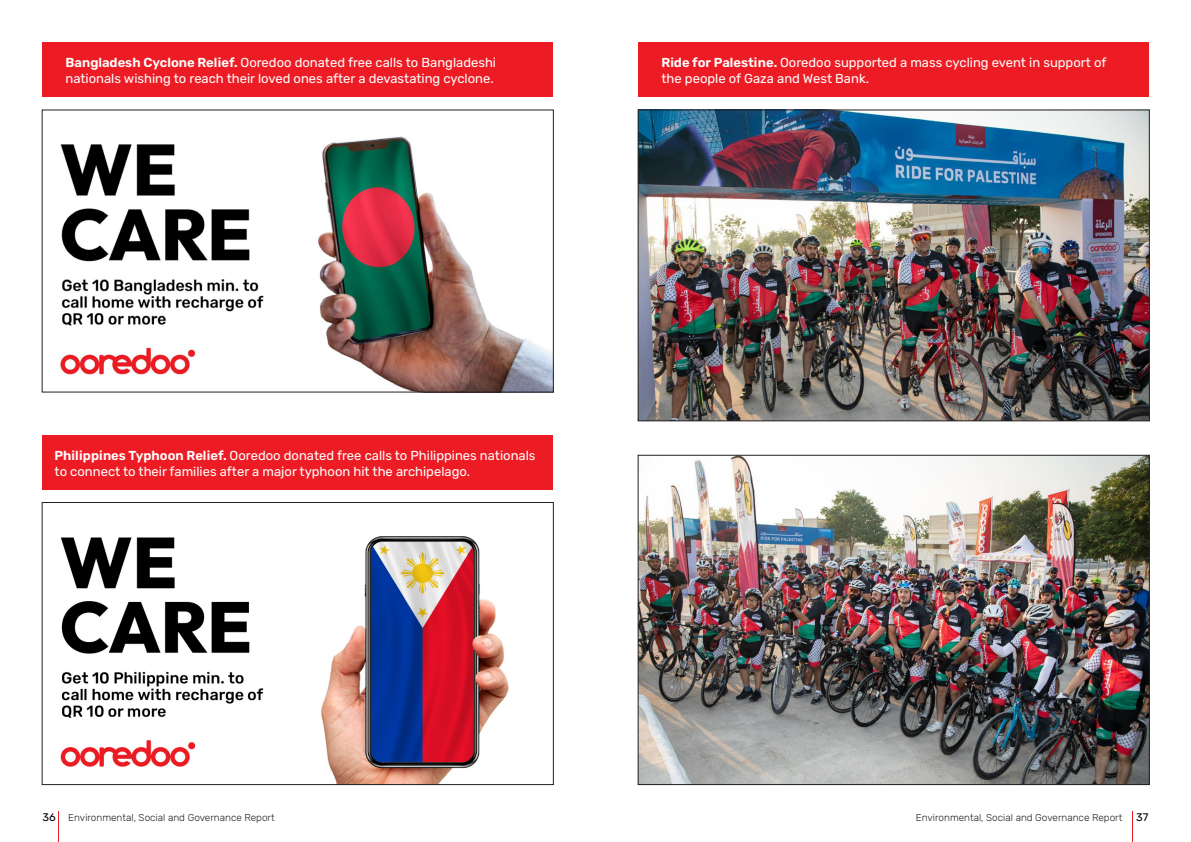
<style>
.page{position:relative;width:1191px;height:842px;background:#fff}
.page>*{position:absolute;margin:0;border:0;box-sizing:border-box;transform-origin:0 0}
.BODY{font:13px/15.6px "Rubik";color:#fff}
.t1{font:11px "Rubik";color:#000}
.t2{font:300 10px "Rubik";color:#231f20}
.s1{font-weight:600}
.s2{font-weight:400;font-size:11px;color:#000}
</style>
<div class="page">
<hr style="left:58px;top:811px;width:1px;height:31px;background:#ed1c24">
<hr style="left:1131px;top:811px;width:1px;height:31px;background:#ed1c24">
<div style="left:42px;top:43px;width:510px;height:54px;background:#ed1c24"></div>
<div style="left:42px;top:435px;width:510px;height:55px;background:#ed1c24"></div>
<img style="left:60px;top:136px;width:491px;height:254px">
<img style="left:60px;top:536px;width:449px;height:247px">
<div style="left:42px;top:502px;width:511px;height:283px;border:1px solid #231f20"></div>
<div style="left:638px;top:43px;width:510px;height:54px;background:#ed1c24"></div>
<img style="left:640px;top:112px;width:507px;height:307px">
<div style="left:638px;top:110px;width:511px;height:311px;border:1px solid #231f20"></div>
<img style="left:640px;top:457px;width:507px;height:326px">
<p class="BODY" style="left:66px;top:55px;width:432px"><span class="s1">Bangladesh Cyclone Relief.</span> Ooredoo donated free calls to Bangladeshi nationals wishing to reach their loved ones after a devastating cyclone.</p>
<p class="BODY" style="left:661px;top:55px;width:446px"><span class="s1">Ride for Palestine.</span> Ooredoo supported a mass cycling event in support of the people of Gaza and West Bank.</p>
<p class="BODY" style="left:55px;top:448px;width:482px"><span class="s1">Philippines Typhoon Relief.</span> Ooredoo donated free calls to Philippines nationals to connect to their families after a major typhoon hit the archipelago.</p>
<p class="t2" style="left:43px;top:812px;width:234px"><span class="s2">36</span> Environmental, Social and Governance Report</p>
<p class="t2" style="left:916px;top:812px;width:208px">Environmental, Social and Governance Report</p>
<p class="t1" style="left:1136px;top:811px;width:14px">37</p>
</div>
